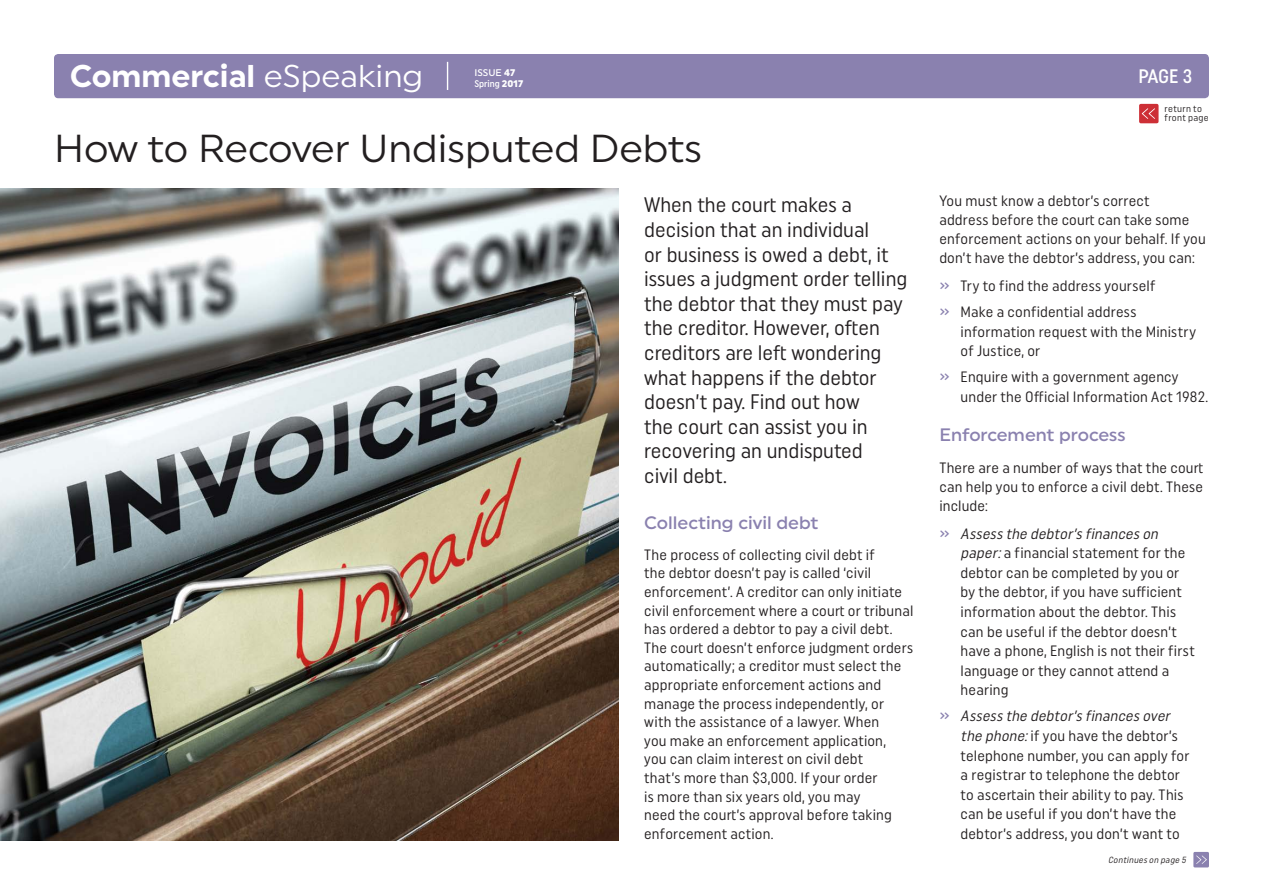
<style>
.page{position:relative;width:1263px;height:893px;background:#fff}
.page>*{position:absolute;margin:0;border:0;box-sizing:border-box;transform-origin:0 0}
.t1{font:39px "Uniform";color:#231f20}
.t2{font:700 31.5px "Uniform";color:#fff}
.t3{font:21px/24.6px "Uniform Condensed";color:#231f20}
.t4{font:500 19.5px "Uniform Condensed";color:#fff}
.t5{font:500 18px "Uniform";color:#8a81af}
.t6{font:15px/19.6px "Uniform Condensed";letter-spacing:.01em;color:#231f20}
.t7{font:9.6px/9px "Uniform Condensed";letter-spacing:.03em;color:#231f20}
.t8{font:500 9.6px "Uniform Condensed";color:#fff}
.t9{font:500 9.6px "Uniform";color:#fff}
.t10{font:italic 8.85px "Uniform Condensed";color:#231f20}
.s1{font-weight:400}
.s2{font-weight:900}
.s3{font-family:"Uniform";font-weight:900}
.s4{font-weight:500;color:#8a81af}
.s5{font-style:italic}
</style>
<div class="page">
<div style="left:54px;top:54px;width:1155px;height:44px;background:#8a81af;border-radius:4px"></div>
<div style="left:1139px;top:104px;width:19px;height:19px;background:#cd2f36;border-radius:2px"></div>
<svg style="left:1142px;top:108px;width:13px;height:11px"></svg>
<svg style="left:447px;top:62px;width:1px;height:28px"></svg>
<div style="left:1193px;top:852px;width:16px;height:15px;background:#8a81af"></div>
<svg style="left:1196px;top:855px;width:11px;height:9px"></svg>
<img style="left:0;top:189px;width:619px;height:651px">
<h2 class="t2" style="left:70px;top:57px;width:355px">Commercial <span class="s1">eSpeaking</span></h2>
<p class="t9" style="left:474px;top:67px;width:42px">ISSUE <span class="s2">47</span></p>
<p class="t8" style="left:474px;top:78px;width:51px">Spring <span class="s3">2017</span></p>
<h1 class="t1" style="left:54px;top:125px;width:650px">How to Recover Undisputed Debts</h1>
<p class="t3" style="left:644px;top:192px;width:265px">When the court makes a decision that an individual<br>or business is owed a debt, it issues a judgment order telling the debtor that they must pay the creditor. However, often creditors are left wondering what happens if the debtor doesn’t pay. Find out how<br>the court can assist you in recovering an undisputed<br>civil debt.</p>
<p class="t5" style="left:644px;top:511px;width:176px">Collecting civil debt</p>
<p class="t6" style="left:644px;top:545px;width:271px;line-height:18.6px">The process of collecting civil debt if<br>the debtor doesn’t pay is called ‘civil enforcement’. A creditor can only initiate civil enforcement where a court or tribunal has ordered a debtor to pay a civil debt.<br>The court doesn’t enforce judgment orders automatically; a creditor must select the appropriate enforcement actions and manage the process independently, or with the assistance of a lawyer. When<br>you make an enforcement application,<br>you can claim interest on civil debt<br>that’s more than $3,000. If your order<br>is more than six years old, you may<br>need the court’s approval before taking enforcement action.</p>
<h3 class="t4" style="left:1138px;top:64px;width:55px">PAGE 3</h3>
<p class="t7" style="left:1164px;top:104px;width:46px">return to front page</p>
<p class="t6" style="left:939px;top:191px;width:268px;line-height:18.9px">You must know a debtor’s correct<br>address before the court can take some enforcement actions on your behalf. If you don’t have the debtor’s address, you can:</p>
<p class="t6" style="left:939px;top:272px;width:217px;line-height:26px"><span class="s4">»</span> Try to find the address yourself <span class="s4">»</span> Make a confidential address</p>
<p class="t6" style="left:961px;top:321px;width:237px">information request with the Ministry of Justice, or</p>
<p class="t6" style="left:961px;top:367px;width:249px;text-indent:-21px"><span class="s4">»</span> Enquire with a government agency under the Official Information Act 1982.</p>
<p class="t5" style="left:939px;top:424px;width:188px">Enforcement process</p>
<p class="t6" style="left:939px;top:458px;width:265px;line-height:18.9px;text-align:justify">There are a number of ways that the court can help you to enforce a civil debt. These include:</p>
<p class="t6" style="left:961px;top:523px;width:236px;text-indent:-21px"><span class="s4">»</span> <span class="s5">Assessthe debtor’sfinanceson paper:</span>a financial statement for the debtor can be completed by you or by the debtor, if you have sufficient information about the debtor. This can be useful if the debtor doesn’t have a phone, English is not their first language or they cannot attend a hearing</p>
<p class="t6" style="left:961px;top:706px;width:230px;text-indent:-21px"><span class="s4">»</span> <span class="s5">Assessthe debtor’sfinancesover the phone:</span>if you have the debtor’s telephone number, you can apply for a registrar to telephone the debtor to ascertain their ability to pay. This can be useful if you don’t have the debtor’s address, you don’t want to</p>
<p class="t10" style="left:1108px;top:854px;width:81px">Continueson page 5</p>
</div>
